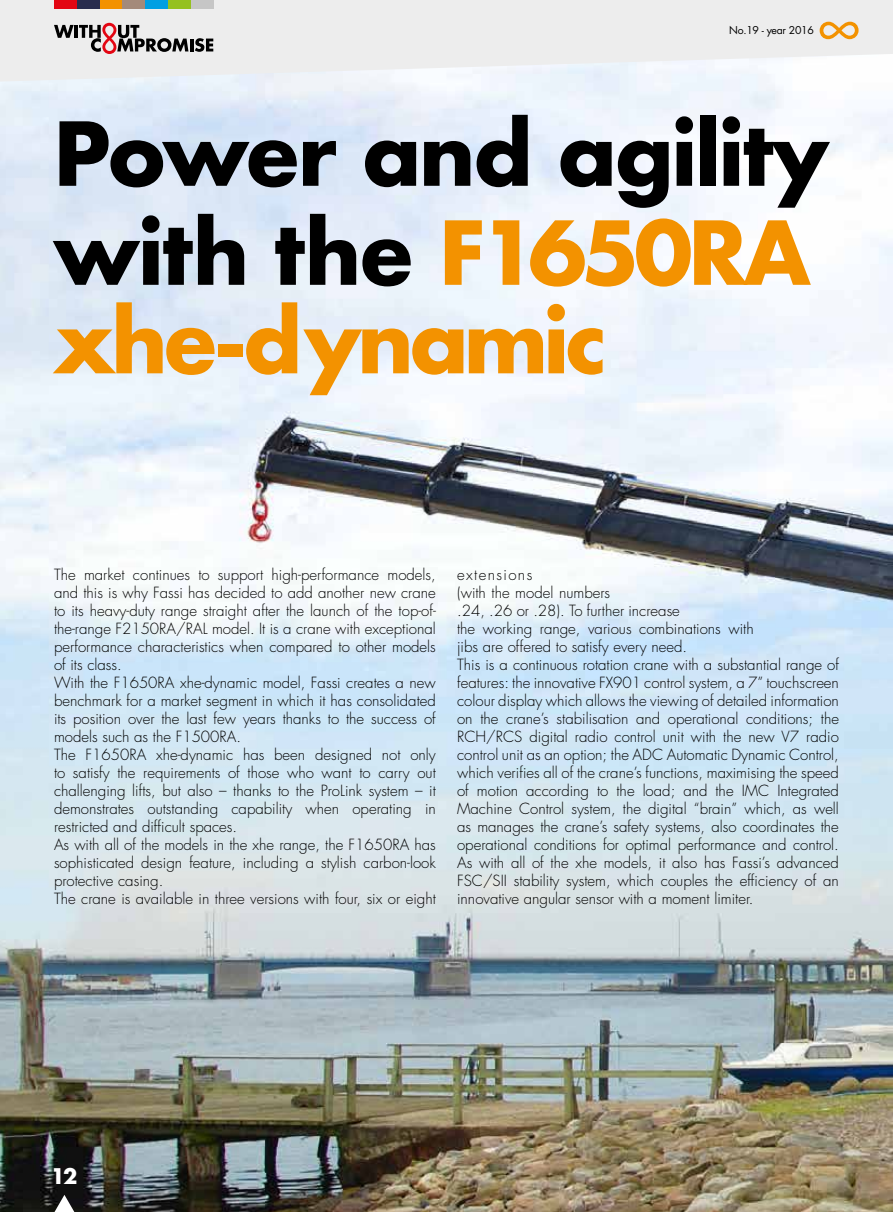
<style>
.page{position:relative;width:893px;height:1212px;background:#fff}
.page>*{position:absolute;margin:0;border:0;box-sizing:border-box;transform-origin:0 0}
.t1{font:700 85.5px/99px "Futura";letter-spacing:-.03em;color:#000}
.t2{font:700 85.5px "Futura";letter-spacing:-.06em;color:#f39200}
.t3{font:700 21px "Futura";color:#fff}
.t4{font:300 15px/18px "Futura";color:#000}
.t5{font:10.5px "Futura";letter-spacing:-.025em;color:#000}
.s1{color:#f39200}
</style>
<div class="page">
<img style="left:0;top:82px;width:893px;height:1130px">
<svg style="left:0;top:0;width:893px;height:82px;fill:#ededed"></svg>
<div style="left:54px;top:0;width:23px;height:9px;background:#e30613"></div>
<div style="left:77px;top:0;width:23px;height:9px;background:#292d4e"></div>
<div style="left:100px;top:0;width:23px;height:9px;background:#f39200"></div>
<div style="left:122px;top:0;width:23px;height:9px;background:#a48a7a"></div>
<div style="left:145px;top:0;width:23px;height:9px;background:#009fe3"></div>
<div style="left:168px;top:0;width:23px;height:9px;background:#95c11f"></div>
<div style="left:191px;top:0;width:23px;height:9px;background:#c6c6c6"></div>
<svg style="left:54px;top:23px;width:159px;height:31px"></svg>
<svg style="left:820px;top:22px;width:38px;height:17px"></svg>
<svg style="left:55px;top:1195px;width:19px;height:17px"></svg>
<p class="t5" style="left:753px;top:23px;width:8px">4</p>
<p class="t5" style="left:807px;top:23px;width:8px">3</p>
<p class="t5" style="left:729px;top:23px;width:86px">No.19 - year 2016</p>
<h1 class="t1" style="left:53px;top:104px;width:779px">Power and agility with the <span class="s1">F1650RA</span></h1>
<h1 class="t2" style="left:53px;top:279px;width:555px">xhe-dynamic</h1>
<p class="t4" style="left:54px;top:566px;width:383px">The market continues to support high-performance models, and this is why Fassi has decided to add another new crane to its heavy-duty range straight after the launch of the top-of&shy;the-range F2150RA/RAL model. It is a crane with exceptional performance characteristics when compared to other models of its class.<br>With the F1650RA xhe-dynamic model, Fassi creates a new benchmark for a market segment in which it has consolidated its position over the last few years thanks to the success of models such as the F1500RA.<br>The F1650RA xhe-dynamic has been designed not only to satisfy the requirements of those who want to carry out challenging lifts, but also – thanks to the ProLink system – it demonstrates outstanding capability when operating in restricted and difficult spaces.<br>As with all of the models in the xhe range, the F1650RA has sophisticated design feature, including a stylish carbon-look protective casing.<br>The crane is available in three versions with four, six or eight</p>
<p class="t4" style="left:457px;top:566px;width:383px">extensions<br>(with the model numbers<br>.24, .26 or .28). To further increase<br>the working range, various combinations with<br>jibs are offered to satisfy every need.<br>This is a continuous rotation crane with a substantial range of features: the innovative FX901 control system, a 7” touchscreen colour display which allows the viewing of detailed information on the crane’s stabilisation and operational conditions; the RCH/RCS digital radio control unit with the new V7 radio control unit as an option; the ADC Automatic Dynamic Control, which verifies all of the crane’s functions, maximising the speed of motion according to the load; and the IMC Integrated Machine Control system, the digital “brain” which, as well as manages the crane’s safety systems, also coordinates the operational conditions for optimal performance and control.<br>As with all of the xhe models, it also has Fassi’s advanced FSC/SII stability system, which couples the efficiency of an innovative angular sensor with a moment limiter.</p>
<h2 class="t3" style="left:51px;top:1161px;width:28px">12</h2>
</div>
